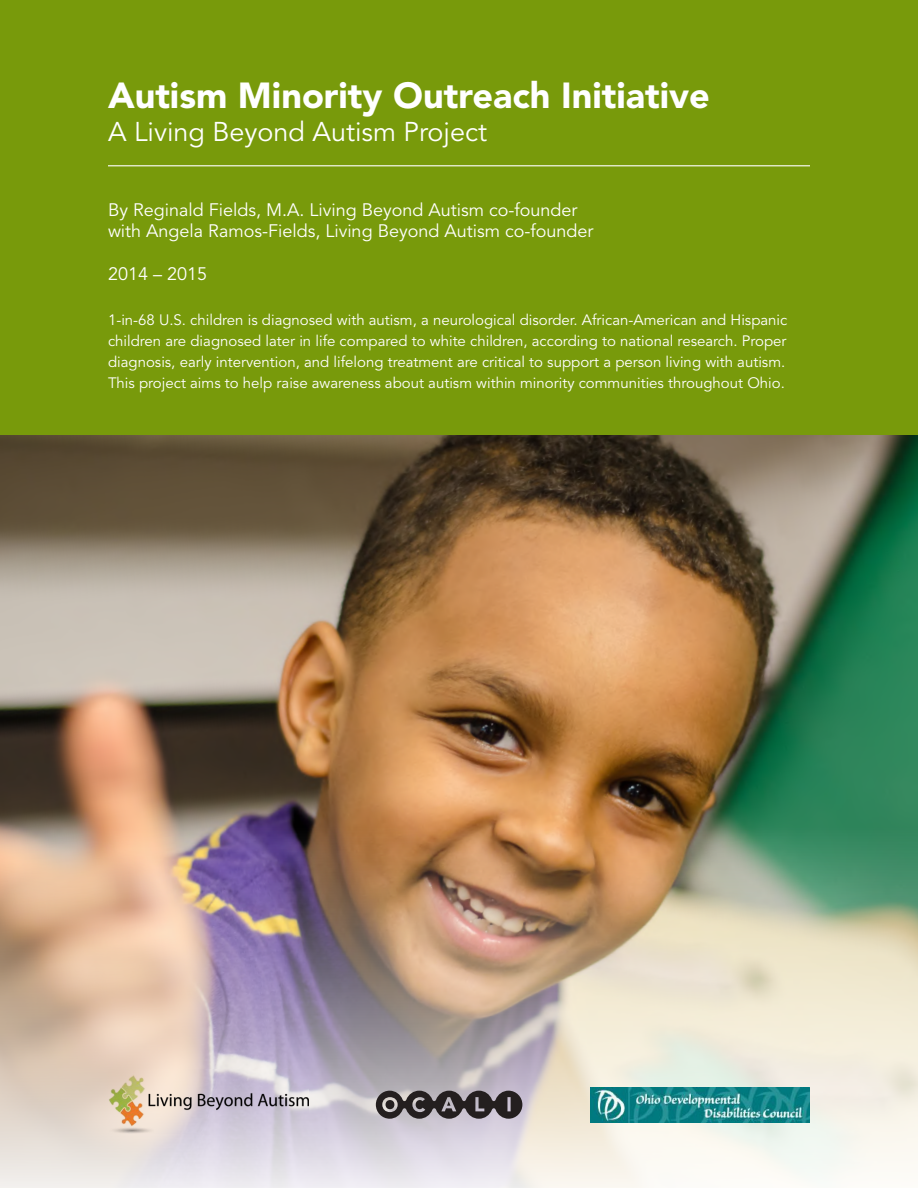
<style>
.page{position:relative;width:918px;height:1188px;background:#fff}
.page>*{position:absolute;margin:0;border:0;box-sizing:border-box;transform-origin:0 0}
.t1{font:900 36px "Avenir LT Std";color:#fff}
.t2{font:27px "Avenir LT Std";color:#fff}
.t3{font:18px/21.6px "Avenir LT Std";color:#fff}
.t4{font:15px/21px "Avenir LT Std";color:#fff}
</style>
<div class="page">
<div style="left:0;top:0;width:918px;height:434px;background:#789a0b"></div>
<hr style="left:108px;top:165px;width:702px;height:1px;background:#fff">
<img style="left:0;top:434px;width:918px;height:754px">
<svg style="left:376px;top:1091px;width:146px;height:28px;background:#5b5659"></svg>
<img style="left:108px;top:1069px;width:200px;height:65px">
<img style="left:590px;top:1087px;width:220px;height:35px">
<h1 class="t1" style="left:108px;top:74px;width:603px">Autism Minority Outreach Initiative</h1>
<h2 class="t2" style="left:108px;top:116px;width:381px">A Living Beyond Autism Project</h2>
<p class="t3" style="left:108px;top:199px;width:487px">By Reginald Fields, M.A. Living Beyond Autism co-founder with Angela Ramos-Fields, Living Beyond Autism co-founder</p>
<p class="t3" style="left:108px;top:264px;width:101px">2014 – 2015</p>
<p class="t4" style="left:108px;top:309px;width:681px">1-in-68 U.S. children is diagnosed with autism, a neurological disorder. African-American and Hispanic children are diagnosed later in life compared to white children, according to national research. Proper diagnosis, early intervention, and lifelong treatment are critical to support a person living with autism.<br>This project aims to help raise awareness about autism within minority communities throughout Ohio.</p>
</div>
